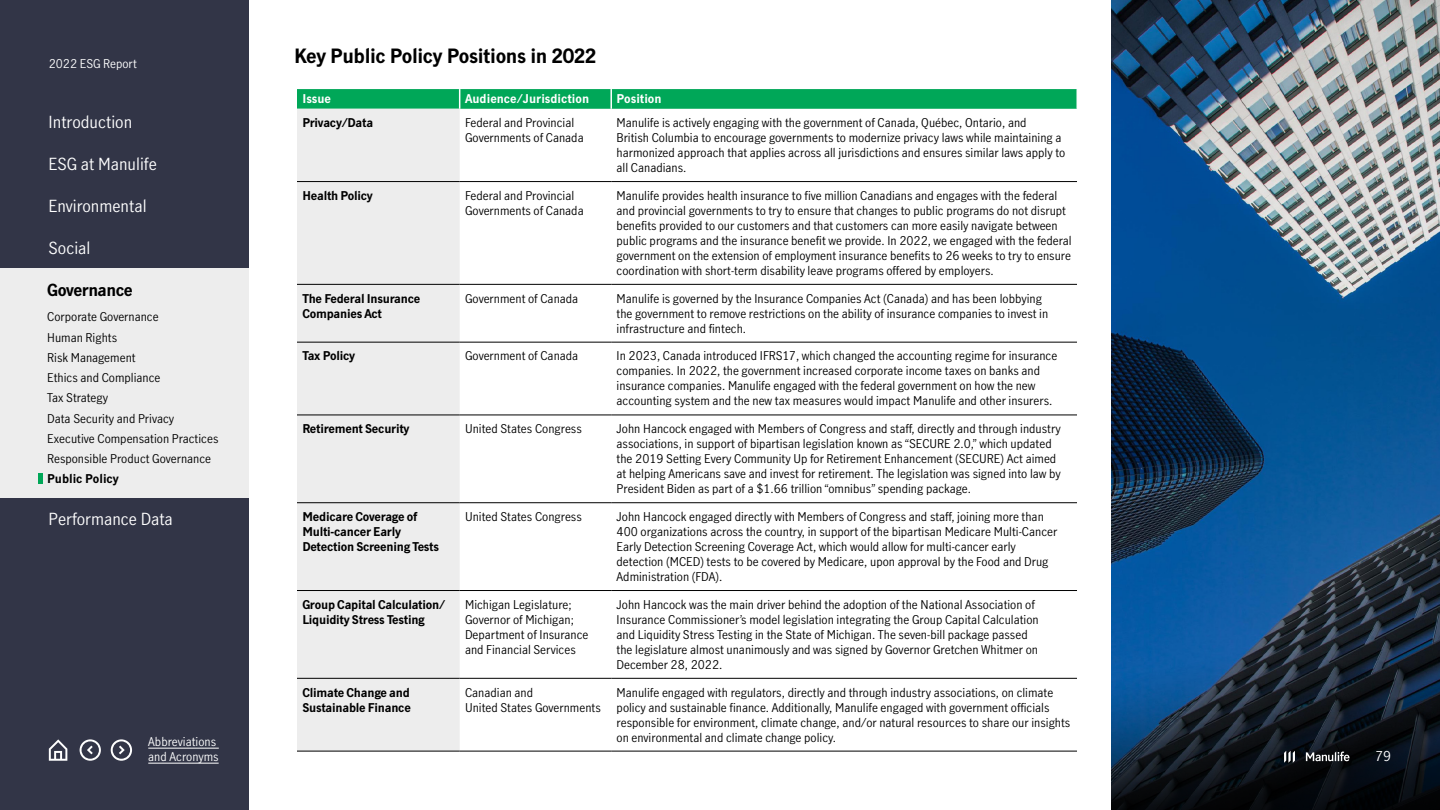
<style>
.page{position:relative;width:1440px;height:810px;background:#fff}
.page>*{position:absolute;margin:0;border:0;box-sizing:border-box;transform-origin:0 0}
.H3_-_Header_26_30{font:700 19.5px "Manulife JH Sans Optimized";letter-spacing:-.02em;color:#000}
.Main_Chapters_24_24{font:16.5px "Manulife JH Sans Optimized";color:#fff}
.Main_Chapters_24_24-2{font:700 16.5px "Manulife JH Sans Optimized";letter-spacing:-.03em;color:#000}
.t1{font:13.5px "Manulife JH Sans Optimized";color:#fff}
.Body_-_16_22{font:12px/15px "Manulife JH Sans Optimized";color:#000}
.Body_-_16_22-2{font:700 12px/15px "Manulife JH Sans Optimized";letter-spacing:-.02em;color:#000}
.Section_Headers_16_1{font:12px "Manulife JH Sans Optimized";color:#000}
.Body_-_16_22-3{font:12px/15px "Manulife JH Sans Optimized";color:#fff}
.Body_-_16_22-4{font:700 12px "Manulife JH Sans Optimized";color:#fff}
.Section_Headers_16_1-2{font:700 12px "Manulife JH Sans Optimized";color:#000}
</style>
<div class="page">
<div style="left:0;top:0;width:248px;height:810px;background:#323547"></div>
<svg style="left:49px;top:739px;width:18px;height:22px"></svg>
<svg style="left:80px;top:739px;width:21px;height:22px"></svg>
<svg style="left:111px;top:739px;width:21px;height:22px"></svg>
<div style="left:0;top:268px;width:248px;height:230px;background:#ededed"></div>
<hr style="left:148px;top:748px;width:71px;height:1px;background:#fff">
<hr style="left:148px;top:763px;width:71px;height:1px;background:#fff">
<div style="left:297px;top:109px;width:163px;height:642px;background:#ededed"></div>
<svg style="left:297px;top:89px;width:780px;height:20px;background:#05a85b"></svg>
<hr style="left:297px;top:181px;width:163px;height:1px;background:#000">
<hr style="left:460px;top:181px;width:151px;height:1px;background:#000">
<hr style="left:611px;top:181px;width:466px;height:1px;background:#000">
<hr style="left:297px;top:284px;width:163px;height:1px;background:#000">
<hr style="left:460px;top:284px;width:151px;height:1px;background:#000">
<hr style="left:611px;top:284px;width:466px;height:1px;background:#000">
<hr style="left:297px;top:342px;width:163px;height:1px;background:#000">
<hr style="left:460px;top:342px;width:151px;height:1px;background:#000">
<hr style="left:611px;top:342px;width:466px;height:1px;background:#000">
<hr style="left:297px;top:415px;width:163px;height:1px;background:#000">
<hr style="left:460px;top:415px;width:151px;height:1px;background:#000">
<hr style="left:611px;top:415px;width:466px;height:1px;background:#000">
<hr style="left:297px;top:503px;width:163px;height:1px;background:#000">
<hr style="left:460px;top:503px;width:151px;height:1px;background:#000">
<hr style="left:611px;top:503px;width:466px;height:1px;background:#000">
<hr style="left:297px;top:590px;width:163px;height:1px;background:#000">
<hr style="left:460px;top:590px;width:151px;height:1px;background:#000">
<hr style="left:611px;top:590px;width:466px;height:1px;background:#000">
<hr style="left:297px;top:678px;width:163px;height:1px;background:#000">
<hr style="left:460px;top:678px;width:151px;height:1px;background:#000">
<hr style="left:611px;top:678px;width:466px;height:1px;background:#000">
<hr style="left:297px;top:751px;width:163px;height:1px;background:#000">
<hr style="left:460px;top:751px;width:151px;height:1px;background:#000">
<hr style="left:611px;top:751px;width:466px;height:1px;background:#000">
<img style="left:1112px;top:0;width:328px;height:551px">
<img style="left:1112px;top:551px;width:328px;height:259px">
<hr style="left:38px;top:473px;width:4px;height:11px;background:#00a758">
<svg style="left:1306px;top:751px;width:44px;height:10px"></svg>
<svg style="left:1284px;top:751px;width:11px;height:12px"></svg>
<p class="Body_-_16_22-3" style="left:49px;top:55px;width:90px">2022 ESG Report</p>
<p class="Main_Chapters_24_24" style="left:49px;top:111px;width:85px">Introduction</p>
<p class="Main_Chapters_24_24" style="left:49px;top:152px;width:110px">ESG at Manulife</p>
<p class="Main_Chapters_24_24" style="left:49px;top:194px;width:99px">Environmental</p>
<p class="Main_Chapters_24_24" style="left:49px;top:236px;width:43px">Social</p>
<p class="Main_Chapters_24_24-2" style="left:47px;top:278px;width:87px">Governance</p>
<p class="Section_Headers_16_1" style="left:47px;top:309px;width:113px">Corporate Governance</p>
<p class="Section_Headers_16_1" style="left:47px;top:329px;width:71px">Human Rights</p>
<p class="Section_Headers_16_1" style="left:47px;top:349px;width:90px">Risk Management</p>
<p class="Section_Headers_16_1" style="left:47px;top:370px;width:115px">Ethics and Compliance</p>
<p class="Section_Headers_16_1" style="left:47px;top:390px;width:62px">Tax Strategy</p>
<p class="Section_Headers_16_1" style="left:47px;top:410px;width:128px">Data Security and Privacy</p>
<p class="Section_Headers_16_1" style="left:47px;top:430px;width:173px">Executive Compensation Practices</p>
<p class="Section_Headers_16_1" style="left:47px;top:451px;width:166px">Responsible Product Governance</p>
<p class="Section_Headers_16_1-2" style="left:47px;top:471px;width:73px">Public Policy</p>
<p class="Main_Chapters_24_24" style="left:49px;top:508px;width:126px">Performance Data</p>
<p class="Body_-_16_22-3" style="left:148px;top:734px;width:72px">Abbreviations and Acronyms</p>
<h3 class="H3_-_Header_26_30" style="left:294px;top:43px;width:304px">Key Public Policy Positions in 2022</h3>
<p class="Body_-_16_22-4" style="left:302px;top:91px;width:30px">Issue</p>
<p class="Body_-_16_22-4" style="left:465px;top:91px;width:126px">Audience/Jurisdiction</p>
<p class="Body_-_16_22-4" style="left:617px;top:91px;width:47px">Position</p>
<p class="Body_-_16_22-2" style="left:302px;top:115px;width:72px">Privacy/Data</p>
<p class="Body_-_16_22" style="left:465px;top:115px;width:120px">Federal and Provincial<br>Governments of Canada</p>
<p class="Body_-_16_22" style="left:617px;top:115px;width:450px">Manulife is actively engaging with the government of Canada, Québec, Ontario, and<br>British Columbia to encourage governments to modernize privacy laws while maintaining a harmonized approach that applies across all jurisdictions and ensures similar laws apply to all Canadians.</p>
<p class="Body_-_16_22-2" style="left:302px;top:187px;width:72px">Health Policy</p>
<p class="Body_-_16_22" style="left:465px;top:188px;width:120px">Federal and Provincial<br>Governments of Canada</p>
<p class="Body_-_16_22" style="left:617px;top:188px;width:456px">Manulife provides health insurance to five million Canadians and engages with the federal and provincial governments to try to ensure that changes to public programs do not disrupt benefits provided to our customers and that customers can more easily navigate between public programs and the insurance benefit we provide. In 2022, we engaged with the federal government on the extension of employment insurance benefits to 26 weeks to try to ensure coordination with short-term disability leave programs offered by employers.</p>
<p class="Body_-_16_22-2" style="left:302px;top:290px;width:119px">The Federal Insurance<br>Companies Act</p>
<p class="Body_-_16_22" style="left:465px;top:290px;width:115px">Government of Canada</p>
<p class="Body_-_16_22" style="left:617px;top:290px;width:433px">Manulife is governed by the Insurance Companies Act (Canada) and has been lobbying the government to remove restrictions on the ability of insurance companies to invest in infrastructure and fintech.</p>
<p class="Body_-_16_22-2" style="left:302px;top:348px;width:54px">Tax Policy</p>
<p class="Body_-_16_22" style="left:465px;top:348px;width:115px">Government of Canada</p>
<p class="Body_-_16_22" style="left:617px;top:348px;width:442px">In 2023, Canada introduced IFRS17, which changed the accounting regime for insurance companies. In 2022, the government increased corporate income taxes on banks and insurance companies. Manulife engaged with the federal government on how the new accounting system and the new tax measures would impact Manulife and other insurers.</p>
<p class="Body_-_16_22-2" style="left:302px;top:421px;width:109px">Retirement Security</p>
<p class="Body_-_16_22" style="left:465px;top:421px;width:118px">United States Congress</p>
<p class="Body_-_16_22" style="left:617px;top:421px;width:446px">John Hancock engaged with Members of Congress and staff, directly and through industry associations, in support of bipartisan legislation known as “SECURE 2.0,” which updated the 2019 Setting Every Community Up for Retirement Enhancement (SECURE) Act aimed at helping Americans save and invest for retirement. The legislation was signed into law by President Biden as part of a $1.66 trillion “omnibus” spending package.</p>
<p class="Body_-_16_22-2" style="left:302px;top:509px;width:138px">Medicare Coverage of<br>Multi-cancer Early<br>Detection Screening Tests</p>
<p class="Body_-_16_22" style="left:465px;top:509px;width:118px">United States Congress</p>
<p class="Body_-_16_22" style="left:617px;top:509px;width:442px">John Hancock engaged directly with Members of Congress and staff, joining more than 400 organizations across the country, in support of the bipartisan Medicare Multi-Cancer Early Detection Screening Coverage Act, which would allow for multi-cancer early detection (MCED) tests to be covered by Medicare, upon approval by the Food and Drug Administration (FDA).</p>
<p class="Body_-_16_22-2" style="left:302px;top:596px;width:144px">Group Capital Calculation/<br>Liquidity Stress Testing</p>
<p class="Body_-_16_22" style="left:465px;top:596px;width:125px">Michigan Legislature;<br>Governor of Michigan;<br>Department of Insurance and Financial Services</p>
<p class="Body_-_16_22" style="left:617px;top:596px;width:424px">John Hancock was the main driver behind the adoption of the National Association of Insurance Commissioner’s model legislation integrating the Group Capital Calculation and Liquidity Stress Testing in the State of Michigan. The seven-bill package passed the legislature almost unanimously and was signed by Governor Gretchen Whitmer on December 28, 2022.</p>
<p class="Body_-_16_22-2" style="left:302px;top:684px;width:110px">Climate Change and<br>Sustainable Finance</p>
<p class="Body_-_16_22" style="left:465px;top:684px;width:137px">Canadian and<br>United States Governments</p>
<p class="Body_-_16_22" style="left:617px;top:684px;width:455px">Manulife engaged with regulators, directly and through industry associations, on climate policy and sustainable finance. Additionally, Manulife engaged with government officials responsible for environment, climate change, and/or natural resources to share our insights on environmental and climate change policy.</p>
<p class="t1" style="left:1375px;top:747px;width:17px">79</p>
</div>
